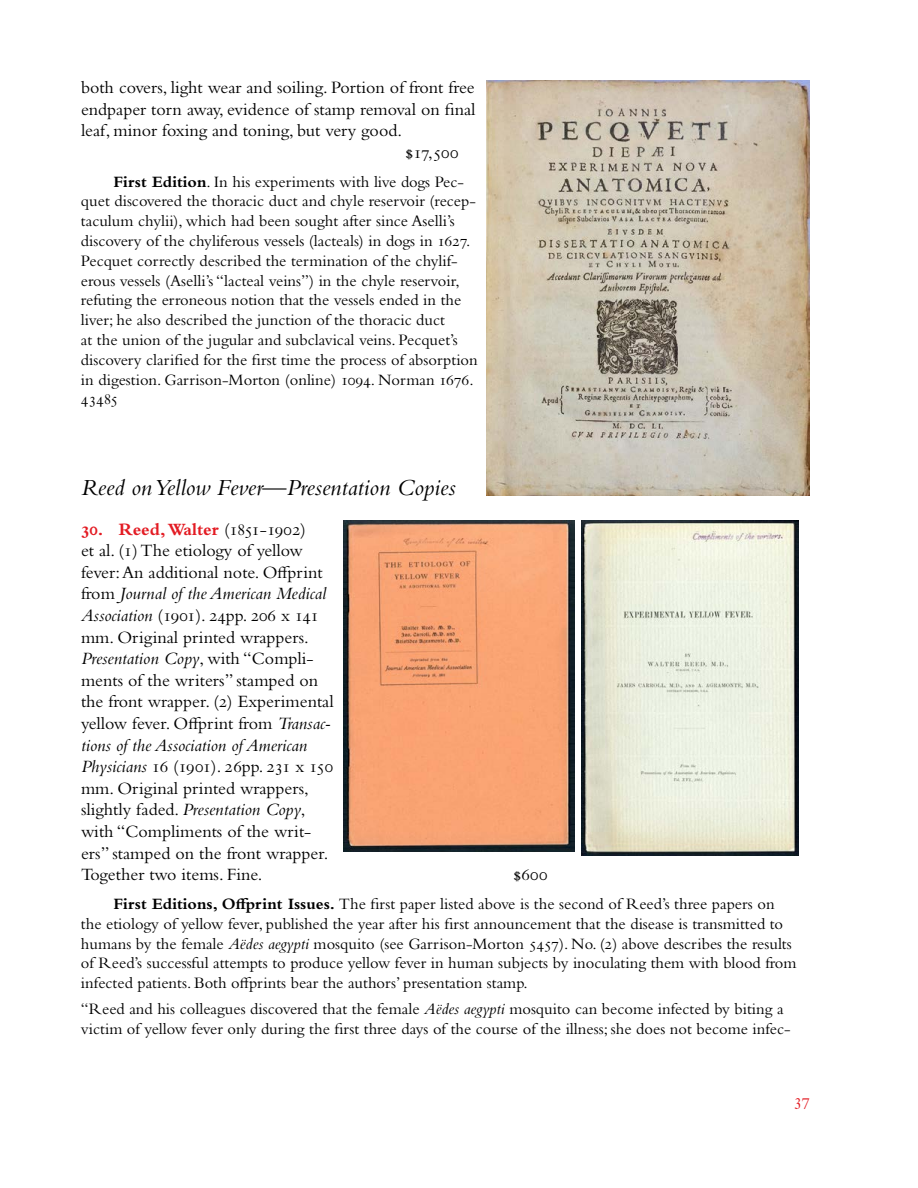
<style>
.page{position:relative;width:918px;height:1188px;background:#fff}
.page>*{position:absolute;margin:0;border:0;box-sizing:border-box;transform-origin:0 0}
.t1{font:italic 24px "Bembo Std";color:#000}
.t2{font:18px/21.6px "Bembo Std";color:#000}
.t3{font:18px "Bembo Std";color:#e31b23}
.t4{font:16.5px/19.8px "Bembo Std";color:#000}
.s1{font-weight:700}
.s2{font-weight:700;color:#e31b23}
.s3{font-style:italic}
</style>
<div class="page">
<img style="left:343px;top:520px;width:232px;height:332px">
<img style="left:581px;top:520px;width:218px;height:336px">
<img style="left:487px;top:81px;width:323px;height:414px">
<p class="t2" style="left:81px;top:76px;width:395px">both covers, light wear and soiling. Portion of front free</p>
<p class="t2" style="left:81px;top:98px;width:396px">endpaper torn away, evidence of stamp removal on final</p>
<p class="t2" style="left:81px;top:120px;width:323px">leaf, minor foxing and toning, but very good.</p>
<p class="t2" style="left:405px;top:141px;width:55px">$17,500</p>
<p class="t4" style="left:81px;top:171px;width:398px;text-indent:32px"><span class="s1">First Edition</span>. In his experiments with live dogs Pec&shy;quet discovered the thoracic duct and chyle reservoir (recep&shy;taculum chylii), which had been sought after since Aselli’s discovery of the chyliferous vessels (lacteals) in dogs in 1627.<br>Pecquet correctly described the termination of the chylif&shy;erous vessels (Aselli’s “lacteal veins”) in the chyle reservoir, refuting the erroneous notion that the vessels ended in the liver; he also described the junction of the thoracic duct<br>at the union of the jugular and subclavical veins. Pecquet’s discovery clarified for the first time the process of absorption in digestion. Garrison-Morton (online) 1094. Norman 1676.<br>43485</p>
<h1 class="t1" style="left:81px;top:473px;width:376px">Reed on Yellow Fever—Presentation Copies</h1>
<p class="t2" style="left:81px;top:518px;width:254px"><span class="s2">30. Reed, Walter</span> (1851-1902)<br>et al. (1) The etiology of yellow fever: An additional note. Offprint from <span class="s3">Journal of the American Medical Association</span> (1901). 24pp. 206 x 141 mm. Original printed wrappers.<br><span class="s3">Presentation Copy</span>, with “Compli&shy;ments of the writers” stamped on the front wrapper. (2) Experimental yellow fever. Offprint from <span class="s3">Transac&shy;tions of the Association of American Physicians</span> 16 (1901). 26pp. 231 x 150 mm. Original printed wrappers, slightly faded. <span class="s3">Presentation Copy</span>, with “Compliments of the writ&shy;ers” stamped on the front wrapper.<br>Together two items. Fine.</p>
<p class="t2" style="left:513px;top:864px;width:36px">$600</p>
<p class="t4" style="left:81px;top:894px;width:717px;text-indent:32px"><span class="s1">First Editions, Offprint Issues.</span> The first paper listed above is the second of Reed’s three papers on the etiology of yellow fever, published the year after his first announcement that the disease is transmitted to humans by the female <span class="s3">Aëdes aegypti</span> mosquito (see Garrison-Morton 5457). No. (2) above describes the results of Reed’s successful attempts to produce yellow fever in human subjects by inoculating them with blood from infected patients. Both offprints bear the authors’ presentation stamp.</p>
<p class="t4" style="left:81px;top:999px;width:711px">“Reed and his colleagues discovered that the female <span class="s3">Aëdes aegypti</span> mosquito can become infected by biting a victim of yellow fever only during the first three days of the course of the illness; she does not become infec-</p>
<p class="t3" style="left:794px;top:1090px;width:18px">37</p>
</div>
